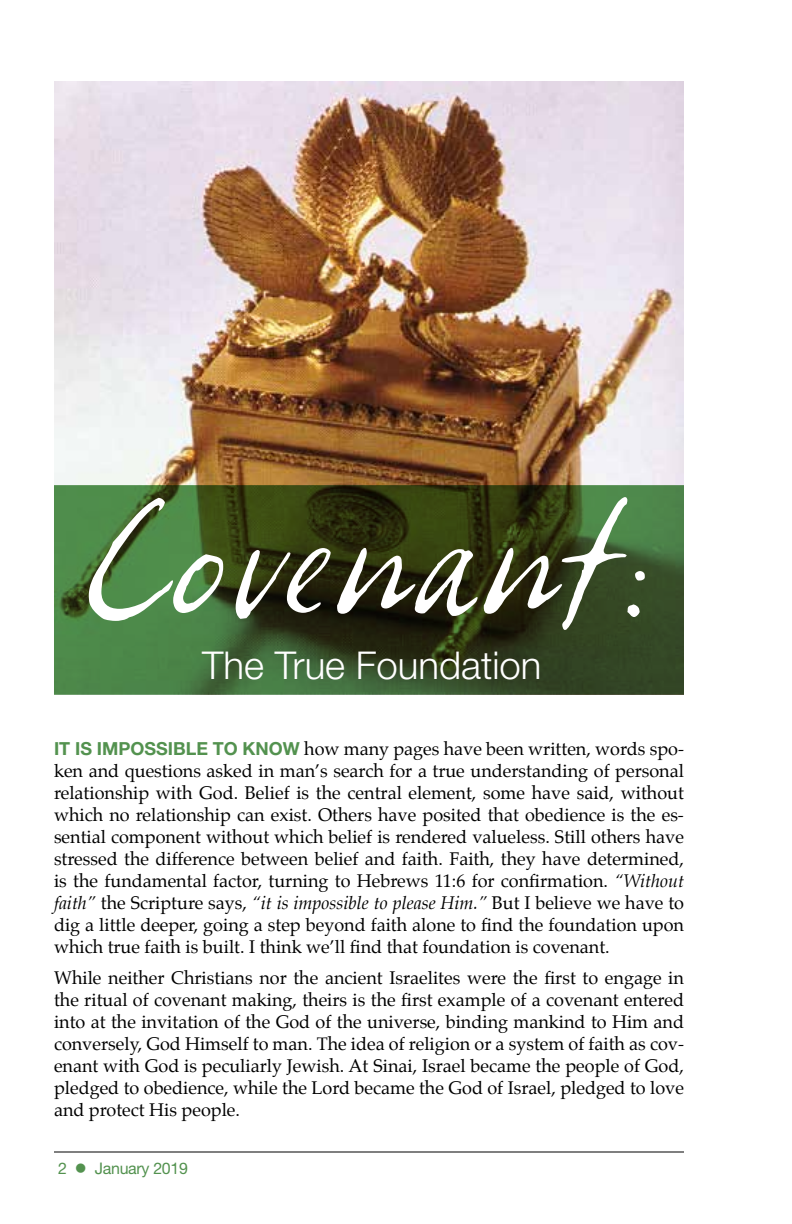
<style>
.page{position:relative;width:792px;height:1224px;background:#fff}
.page>*{position:absolute;margin:0;border:0;box-sizing:border-box;transform-origin:0 0}
.t1{font:155.4px "Airica One PKA";color:#fff}
.t2{font:300 38.4px "Helvetica Neue LT Std";color:#fff}
.t3{font:18px/22px "Palatino CE";color:#000;text-align:justify}
.t4{font:16px "Helvetica Neue LT Std";letter-spacing:-.02em;color:#53924f}
.s1{font-family:"Helvetica Neue LT Std";font-weight:700;color:#53924f}
.s2{font-style:italic}
</style>
<div class="page">
<hr style="left:54px;top:1152px;width:630px;height:1px;background:#000">
<img style="left:54px;top:81px;width:630px;height:404px">
<svg style="left:54px;top:485px;width:630px;height:210px;background:#375126"></svg>
<h1 class="t1" style="left:87px;top:469px;width:572px">Covenant:</h1>
<h2 class="t2" style="left:202px;top:642px;width:341px">The True Foundation</h2>
<p class="t3" style="left:54px;top:739px;width:632px"><span class="s1">IT IS IMPOSSIBLE TO KNOW</span> how many pages have been written, words spo&shy;ken and questions asked in man’s search for a true understanding of personal relationship with God. Belief is the central element, some have said, without which no relationship can exist. Others have posited that obedience is the es&shy;sential component without which belief is rendered valueless. Still others have stressed the difference between belief and faith. Faith, they have determined, is the fundamental factor, turning to Hebrews 11:6 for confirmation. <span class="s2">“Without faith”</span> the Scripture says, <span class="s2">“it is impossible to please Him.”</span> But I believe we have to dig a little deeper, going a step beyond faith alone to find the foundation upon which true faith is built. I think we’ll find that foundation is covenant.</p>
<p class="t3" style="left:54px;top:968px;width:632px">While neither Christians nor the ancient Israelites were the first to engage in the ritual of covenant making, theirs is the first example of a covenant entered into at the invitation of the God of the universe, binding mankind to Him and conversely, God Himself to man. The idea of religion or a system of faith as cov&shy;enant with God is peculiarly Jewish. At Sinai, Israel became the people of God, pledged to obedience, while the Lord became the God of Israel, pledged to love and protect His people.</p>
<p class="t4" style="left:58px;top:1159px;width:131px">2 ● January 2019</p>
</div>
